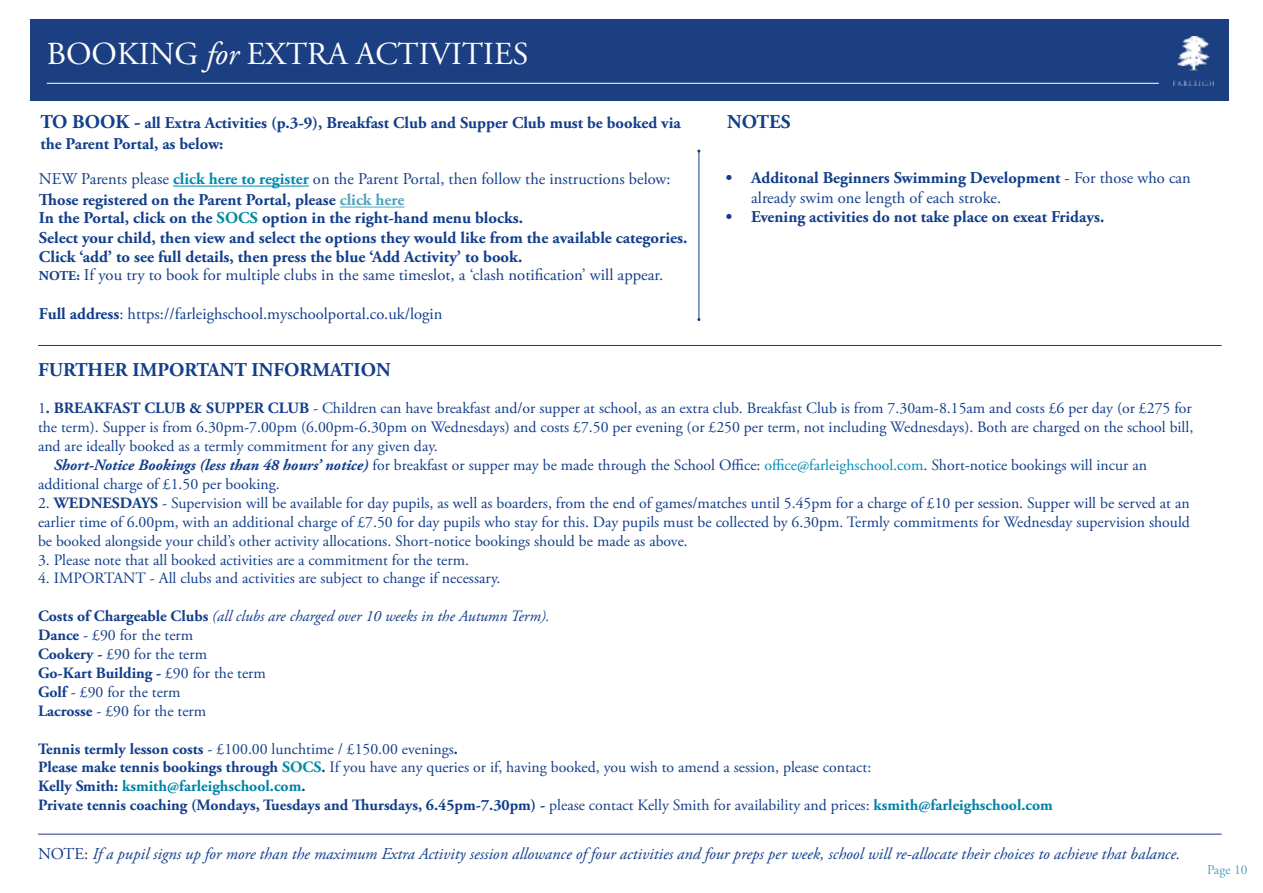
<style>
.page{position:relative;width:1263px;height:893px;background:#fff}
.page>*{position:absolute;margin:0;border:0;box-sizing:border-box;transform-origin:0 0}
.t1{font:31.95px "Adobe Garamond Pro";color:#fff}
.t2{font:700 19.5px "Adobe Garamond Pro";color:#123e8b}
.t3{font:16.5px/19.5px "Adobe Garamond Pro";color:#123e8b}
.t4{font:700 16.5px/19.5px "Adobe Garamond Pro";color:#123e8b}
.t5{font:italic 16.5px "Adobe Garamond Pro";color:#123e8b}
.t6{font:15.75px/18.9px "Adobe Garamond Pro";color:#123e8b}
.t7{font:13.5px "Adobe Garamond Pro";color:#50a4bc}
.s1{font-style:italic}
.s2{font-size:19.5px}
.s3{font-weight:700;color:#008bb2}
.s4{font-weight:700}
.s5{font-weight:700;color:#50a4bc}
.s6{color:#008aa3}
.s7{font-weight:700;font-size:13.5px}
.s8{font-weight:700;font-style:italic}
.s9{color:#008bb2}
.s10{font-weight:700;color:#008aa3}
.s11{font-weight:700;color:#0082a6}
.s12{font-style:normal}
</style>
<div class="page">
<div style="left:31px;top:19px;width:1198px;height:82px;background:#1c3f82"></div>
<img style="left:1174px;top:36px;width:39px;height:49px">
<hr style="left:47px;top:83px;width:1112px;height:1px;background:#fff">
<hr style="left:698px;top:151px;width:1px;height:169px;background:#123e8b">
<hr style="left:173px;top:186px;width:136px;height:1px;background:#008bb2">
<hr style="left:340px;top:207px;width:64px;height:1px;background:#50a4bc">
<hr style="left:38px;top:345px;width:1183px;height:1px;background:#283583">
<hr style="left:38px;top:834px;width:1183px;height:1px;background:#283583">
<h1 class="t1" style="left:47px;top:34px;width:483px">BOOKING <span class="s1">for</span> EXTRA ACTIVITIES</h1>
<p class="t4" style="left:40px;top:113px;width:642px;line-height:21px"><span class="s2">TO BOOK -</span> all Extra Activities (p.3-9), Breakfast Club and Supper Club must be booked via the Parent Portal, as below:</p>
<p class="t2" style="left:727px;top:111px;width:65px">NOTES</p>
<p class="t3" style="left:39px;top:169px;width:633px;line-height:21px">NEW Parents please <span class="s3">click here to register</span> on the Parent Portal, then follow the instructions below:<br><span class="s4">Those registered on the Parent Portal, please</span> <span class="s5">click here</span></p>
<p class="t4" style="left:39px;top:209px;width:650px">In the Portal, click on the <span class="s6">SOCS</span> option in the right-hand menu blocks.<br>Select your child, then view and select the options they would like from the available categories.<br>Click ‘add’ to see full details, then press the blue ‘Add Activity’ to book.</p>
<p class="t3" style="left:39px;top:266px;width:626px"><span class="s7">NOTE:</span> If you try to book for multiple clubs in the same timeslot, a ‘clash notification’ will appear.</p>
<p class="t3" style="left:39px;top:305px;width:405px"><span class="s4">Full address</span>: https://farleighschool.myschoolportal.co.uk/login</p>
<p class="t3" style="left:751px;top:169px;width:441px;text-indent:-26px"><span class="s4">• Additonal Beginners Swimming Development</span> - For those who can already swim one length of each stroke.</p>
<p class="t4" style="left:726px;top:208px;width:380px">• Evening activities do not take place on exeat Fridays.</p>
<p class="t2" style="left:38px;top:358px;width:354px">FURTHER IMPORTANT INFORMATION</p>
<p class="t6" style="left:38px;top:399px;width:1155px">1<span class="s4">. BREAKFAST CLUB &amp; SUPPER CLUB</span> - Children can have breakfast and/or supper at school, as an extra club. Breakfast Club is from 7.30am-8.15am and costs £6 per day (or £275 for</p>
<p class="t6" style="left:38px;top:418px;width:1157px">the term). Supper is from 6.30pm-7.00pm (6.00pm-6.30pm on Wednesdays) and costs £7.50 per evening (or £250 per term, not including Wednesdays). Both are charged on the school bill,</p>
<p class="t6" style="left:38px;top:437px;width:401px">and are ideally booked as a termly commitment for any given day.</p>
<p class="t6" style="left:54px;top:456px;width:1095px"><span class="s8">Short-Notice Bookings (less than 48 hours’ notice)</span> for breakfast or supper may be made through the School Office: <span class="s9">office@farleighschool.com</span>. Short-notice bookings will incur an</p>
<p class="t6" style="left:38px;top:475px;width:243px">additional charge of £1.50 per booking.</p>
<p class="t6" style="left:38px;top:494px;width:1153px;text-align:justify">2. <span class="s4">WEDNESDAYS</span> - Supervision will be available for day pupils, as well as boarders, from the end of games/matches until 5.45pm for a charge of £10 per session. Supper will be served at an earlier time of 6.00pm, with an additional charge of £7.50 for day pupils who stay for this. Day pupils must be collected by 6.30pm. Termly commitments for Wednesday supervision should be booked alongside your child’s other activity allocations. Short-notice bookings should be made as above.</p>
<p class="t6" style="left:38px;top:551px;width:433px">3. Please note that all booked activities are a commitment for the term.</p>
<p class="t6" style="left:38px;top:570px;width:464px">4. IMPORTANT - All clubs and activities are subject to change if necessary.</p>
<p class="t6" style="left:38px;top:607px;width:513px"><span class="s4">Costs of Chargeable Clubs</span> <span class="s1">(all clubs are charged over 10 weeks in the Autumn Term).<br></span><span class="s4">Dance</span> - £90 for the term<br><span class="s4">Cookery -</span> £90 for the term<br><span class="s4">Go-Kart Building -</span> £90 for the term<br><span class="s4">Golf</span> - £90 for the term<br><span class="s4">Lacrosse</span> - £90 for the term</p>
<p class="t6" style="left:38px;top:740px;width:1016px"><span class="s4">Tennis termly lesson costs</span> - £100.00 lunchtime / £150.00 evenings<span class="s4">.<br>Please make tennis bookings through</span> <span class="s10">SOCS</span><span class="s4">.</span> If you have any queries or if, having booked, you wish to amend a session, please contact:<br><span class="s4">Kelly Smith:</span> <span class="s11">ksmith@farleighschool.com</span><span class="s4">.<br>Private tennis coaching (Mondays, Tuesdays and Thursdays, 6.45pm-7.30pm) -</span> please contact Kelly Smith for availability and prices: <span class="s11">ksmith@farleighschool.com</span></p>
<p class="t5" style="left:38px;top:844px;width:1144px"><span class="s12">NOTE:</span> If a pupil signs up for more than the maximum Extra Activity session allowance of four activities and four preps per week, school will re-allocate their choices to achieve that balance.</p>
<p class="t7" style="left:1207px;top:862px;width:42px">Page 10</p>
</div>
